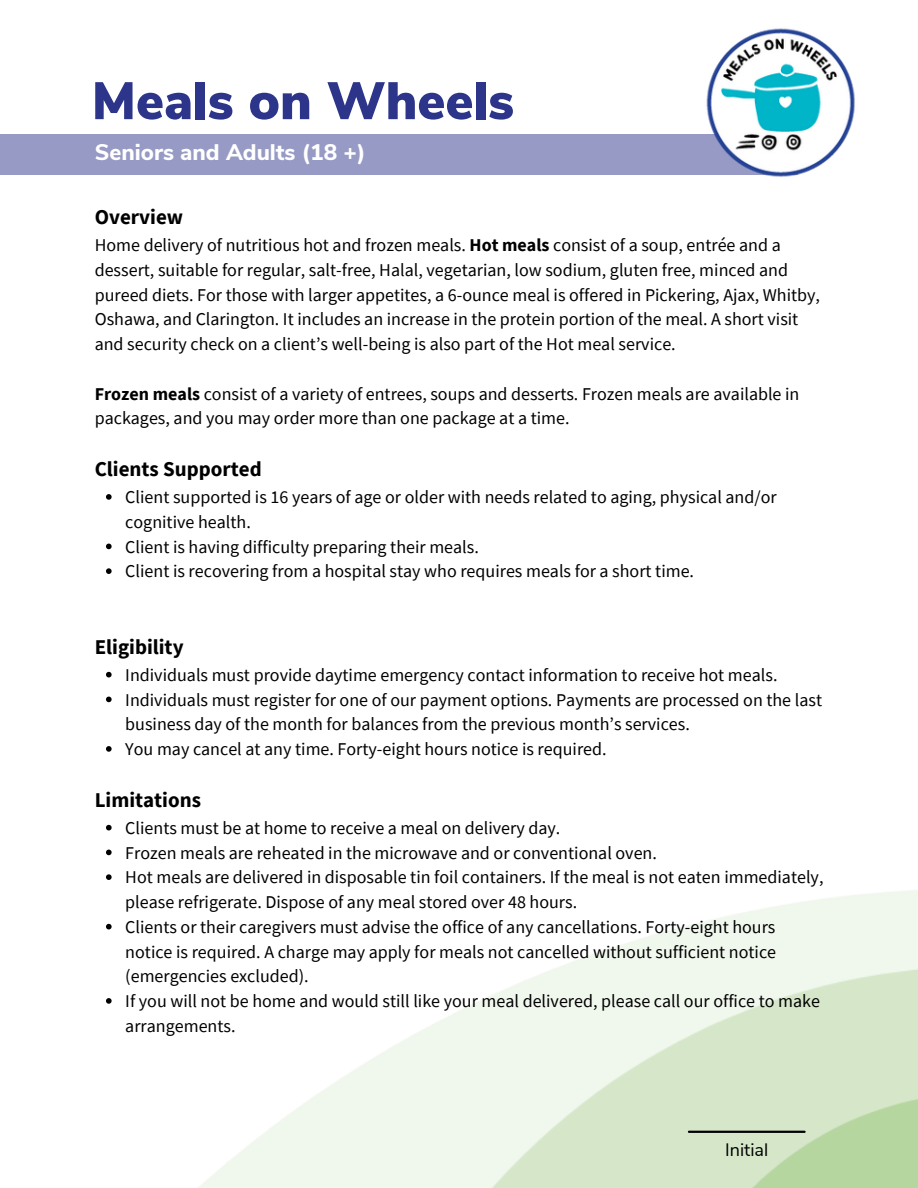
<style>
.page{position:relative;width:918px;height:1188px;background:#fff}
.page>*{position:absolute;margin:0;border:0;box-sizing:border-box;transform-origin:0 0}
.t1{font:900 52.5px "Nunito Sans";color:#2d358a}
.t2{font:800 22.5px "Nunito Sans";color:#fff}
.t3{font:700 21px "Source Sans Pro";color:#000}
.t4{font:18px/24.8px "Source Sans Pro";color:#000}
.t5{font:18px "Nunito Sans";color:#000}
.s1{font-weight:700}
</style>
<div class="page">
<img style="left:198px;top:890px;width:720px;height:298px">
<svg style="left:106px;top:494px;width:6px;height:6px"></svg>
<svg style="left:106px;top:544px;width:6px;height:5px"></svg>
<svg style="left:106px;top:568px;width:6px;height:6px"></svg>
<svg style="left:106px;top:672px;width:6px;height:5px"></svg>
<svg style="left:106px;top:697px;width:6px;height:5px"></svg>
<svg style="left:106px;top:746px;width:6px;height:6px"></svg>
<svg style="left:106px;top:825px;width:6px;height:5px"></svg>
<svg style="left:106px;top:850px;width:6px;height:5px"></svg>
<svg style="left:106px;top:874px;width:6px;height:6px"></svg>
<svg style="left:106px;top:924px;width:6px;height:5px"></svg>
<svg style="left:106px;top:998px;width:6px;height:6px"></svg>
<div style="left:0;top:134px;width:798px;height:40px;background:#969ac4"></div>
<img style="left:695px;top:28px;width:160px;height:149px">
<hr style="left:689px;top:1131px;width:116px;height:2px;background:#000">
<p class="t1" style="left:92px;top:66px;width:424px">Meals on Wheels</p>
<p class="t2" style="left:95px;top:137px;width:272px">Seniors and Adults (18 +)</p>
<p class="t3" style="left:95px;top:203px;width:90px">Overview</p>
<p class="t4" style="left:95px;top:232px;width:727px">Home delivery of nutritious hot and frozen meals. <span class="s1">Hot meals</span> consist of a soup, entrée and a dessert, suitable for regular, salt-free, Halal, vegetarian, low sodium, gluten free, minced and pureed diets. For those with larger appetites, a 6-ounce meal is offered in Pickering, Ajax, Whitby, Oshawa, and Clarington. It includes an increase in the protein portion of the meal. A short visit and security check on a client’s well-being is also part of the Hot meal service.</p>
<p class="t4" style="left:95px;top:381px;width:706px"><span class="s1">Frozen meals</span> consist of a variety of entrees, soups and desserts. Frozen meals are available in packages, and you may order more than one package at a time.</p>
<p class="t3" style="left:95px;top:455px;width:169px">Clients Supported</p>
<p class="t4" style="left:125px;top:484px;width:653px">Client supported is 16 years of age or older with needs related to aging, physical and/or cognitive health.</p>
<p class="t4" style="left:125px;top:534px;width:355px">Client is having difficulty preparing their meals.</p>
<p class="t4" style="left:125px;top:559px;width:570px">Client is recovering from a hospital stay who requires meals for a short time.</p>
<p class="t3" style="left:95px;top:633px;width:90px">Eligibility</p>
<p class="t4" style="left:125px;top:662px;width:654px">Individuals must provide daytime emergency contact information to receive hot meals.</p>
<p class="t4" style="left:125px;top:687px;width:698px">Individuals must register for one of our payment options. Payments are processed on the last business day of the month for balances from the previous month’s services.</p>
<p class="t4" style="left:125px;top:736px;width:483px">You may cancel at any time. Forty-eight hours notice is required.</p>
<p class="t3" style="left:95px;top:786px;width:108px">Limitations</p>
<p class="t4" style="left:125px;top:815px;width:437px">Clients must be at home to receive a meal on delivery day.</p>
<p class="t4" style="left:125px;top:840px;width:533px">Frozen meals are reheated in the microwave and or conventional oven.</p>
<p class="t4" style="left:125px;top:865px;width:700px">Hot meals are delivered in disposable tin foil containers. If the meal is not eaten immediately, please refrigerate. Dispose of any meal stored over 48 hours.</p>
<p class="t4" style="left:125px;top:914px;width:652px;text-align:justify">Clients or their caregivers must advise the office of any cancellations. Forty-eight hours notice is required. A charge may apply for meals not cancelled without sufficient notice (emergencies excluded).</p>
<p class="t4" style="left:125px;top:988px;width:696px">If you will not be home and would still like your meal delivered, please call our office to make arrangements.</p>
<p class="t5" style="left:725px;top:1138px;width:45px">Initial</p>
</div>
